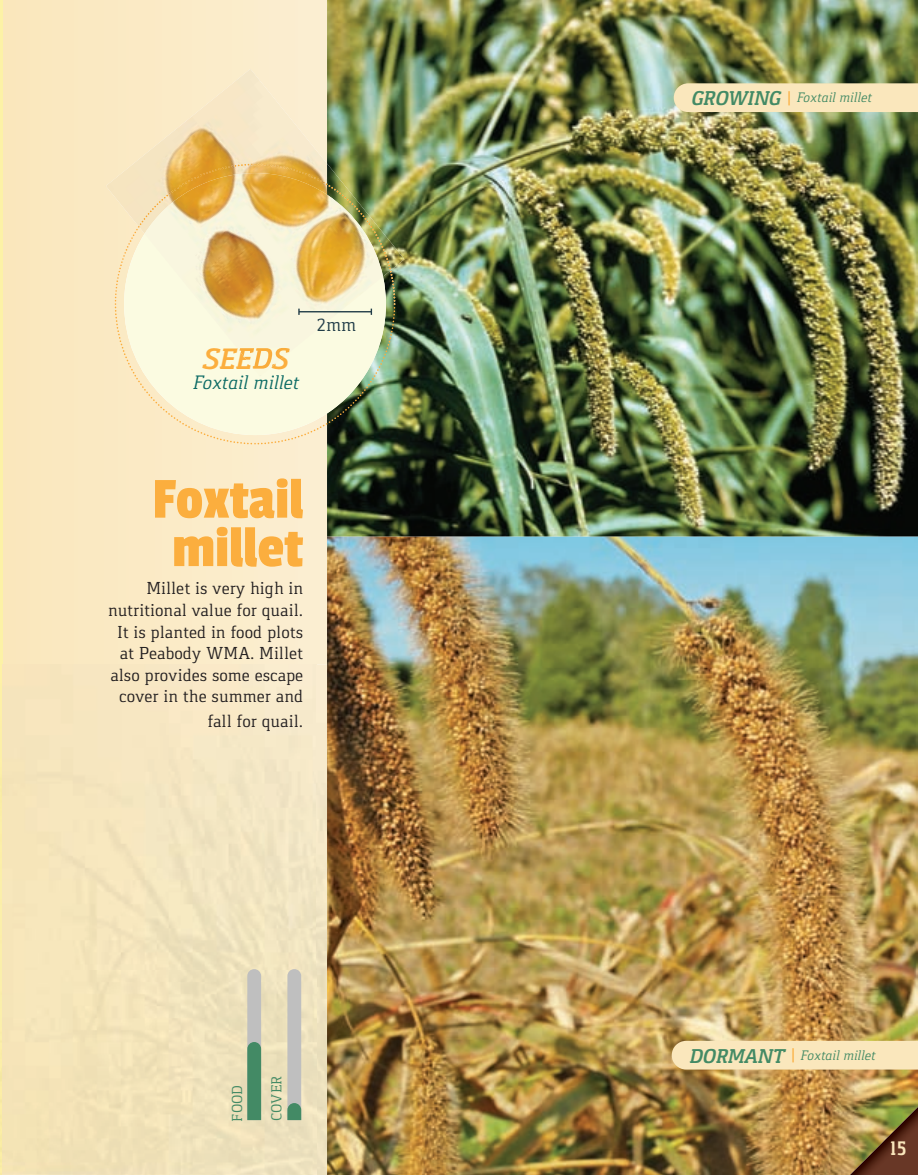
<style>
.page{position:relative;width:918px;height:1175px;background:#fff}
.page>*{position:absolute;margin:0;border:0;box-sizing:border-box;transform-origin:0 0}
.t1{font:60.45px/48.4px "Passion One";color:#fbae3e;text-align:center}
.t2{font:italic 700 30.6px "Gaspar";color:#fbae3e}
.t3{font:700 21px "Gaspar";color:#fae7bc}
.t4{font:italic 20.1px "Gaspar";color:#0b6a64}
.t5{font:19.5px "Gaspar";color:#223d48}
.t6{font:18px/21.6px "Gaspar";color:#231f20;text-align:right}
.t7{font:15px "Gaspar";color:#438a65}
.t8{font:italic 14.25px "Gaspar";color:#438a65}
.s1{font-weight:700;font-size:20.7px}
.s2{font-weight:700;font-style:normal;color:#fbae3e}
</style>
<div class="page">
<svg style="left:2px;top:0;width:325px;height:664px;background:#fae9c4"></svg>
<hr style="left:0;top:0;width:2px;height:664px;background:#fcf2a6">
<img style="left:368px;top:1174px;width:367px;height:1px">
<img style="left:327px;top:0;width:591px;height:1174px">
<div style="left:672px;top:1040px;width:246px;height:29px;background:#fae7bc"></div>
<div style="left:674px;top:83px;width:244px;height:29px;background:#fae7bc"></div>
<img style="left:106px;top:69px;width:221px;height:165px">
<img style="left:396px;top:164px;width:8px;height:112px">
<img style="left:114px;top:164px;width:282px;height:281px">
<svg style="left:247px;top:969px;width:14px;height:151px;background:#82a592"></svg>
<svg style="left:287px;top:969px;width:14px;height:151px;background:#b4bbb5"></svg>
<img style="left:850px;top:1106px;width:68px;height:68px">
<h2 class="t2" style="left:204px;top:341px;width:87px">SEEDS</h2>
<p class="t4" style="left:193px;top:371px;width:108px">Foxtail millet</p>
<p class="t5" style="left:316px;top:314px;width:41px">2mm</p>
<h1 class="t1" style="left:152px;top:474px;width:152px">Foxtail millet</h1>
<p class="t6" style="left:108px;top:577px;width:197px">Millet is very high in nutritional value for quail.<br>It is planted in food plots at Peabody WMA. Millet also provides some escape cover in the summer and</p>
<p class="t6" style="left:208px;top:710px;width:97px">fall for quail.</p>
<p class="t7" style="left:229px;top:1121px;width:38px;rotate:-90deg">FOOD</p>
<p class="t7" style="left:268px;top:1120px;width:46px;rotate:-90deg">COVER</p>
<p class="t8" style="left:692px;top:90px;width:181px"><span class="s1">GROWING</span> <span class="s2">|</span> Foxtail millet</p>
<p class="t8" style="left:690px;top:1047px;width:187px"><span class="s1">DORMANT</span> <span class="s2">|</span> Foxtail millet</p>
<p class="t3" style="left:890px;top:1136px;width:18px">15</p>
</div>
